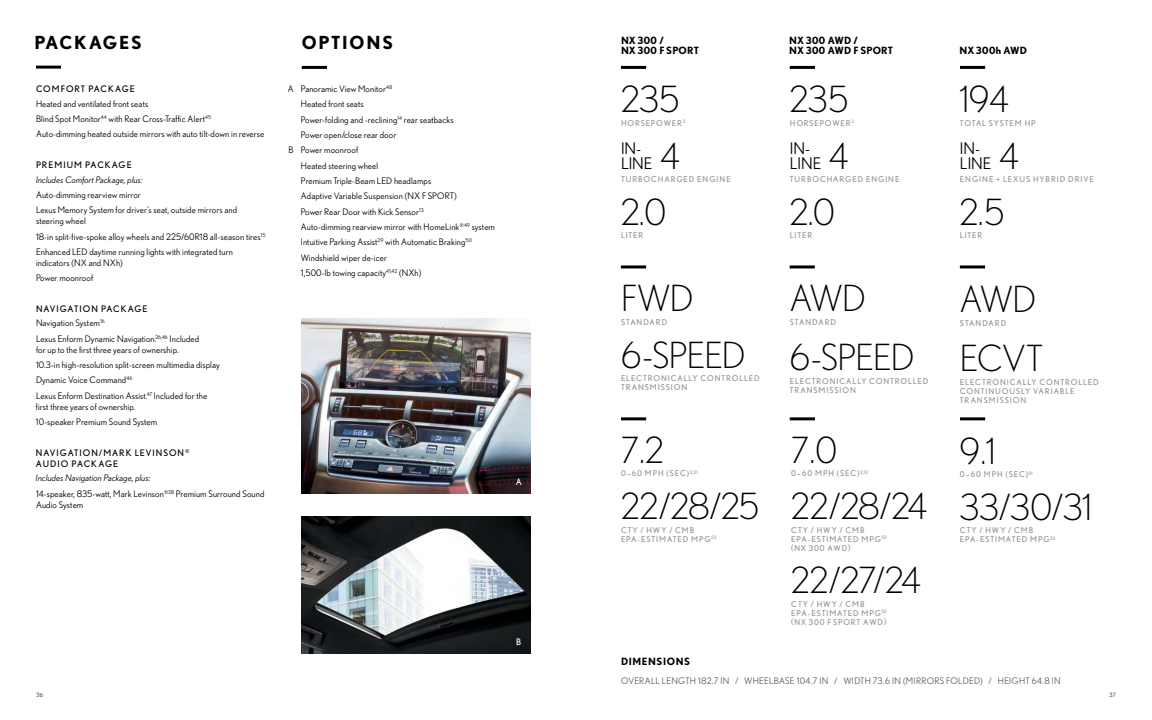
<style>
.page{position:relative;width:1152px;height:720px;background:#fff}
.page>*{position:absolute;margin:0;border:0;box-sizing:border-box;transform-origin:0 0}
.t1{font:300 36px "Nobel";letter-spacing:-.02em;color:#000}
.Medium_Headline{font:700 18px "Nobel";letter-spacing:.1em;color:#000}
.t2{font:16px "Nobel";color:#000}
._2a__Standard_Option{font:700 10px/10px "Nobel";letter-spacing:.03em;color:#000}
._2a__Standard_Option-2{font:700 10px/10px "Nobel";letter-spacing:.01em;color:#000}
._2a__Standard_Option-3{font:700 10px "Nobel";letter-spacing:.06em;color:#000}
.Package_Accessories{font:9px/11px "Nobel";letter-spacing:.01em;color:#000}
.small_headlines{font:9px/11px "Nobel";letter-spacing:.11em;color:#000}
.t3{font:9px "Nobel";letter-spacing:.025em;color:#58595b}
.Package_Accessories-2{font:italic 9px "Nobel";letter-spacing:.01em;color:#000}
.t4{font:9px "Nobel";color:#fff}
.t5{font:8px/9px "Nobel";letter-spacing:.11em;color:#939598}
.t6{font:6px "Nobel";color:#58595b}
</style>
<div class="page">
<img style="left:302px;top:516px;width:229px;height:138px">
<img style="left:302px;top:319px;width:229px;height:174px">
<hr style="left:302px;top:66px;width:25px;height:3px;background:#000">
<hr style="left:36px;top:66px;width:25px;height:3px;background:#000">
<hr style="left:621px;top:265px;width:25px;height:3px;background:#000">
<hr style="left:790px;top:265px;width:25px;height:3px;background:#000">
<hr style="left:960px;top:265px;width:25px;height:3px;background:#000">
<hr style="left:621px;top:417px;width:25px;height:3px;background:#000">
<hr style="left:790px;top:417px;width:25px;height:3px;background:#000">
<hr style="left:960px;top:417px;width:25px;height:3px;background:#000">
<hr style="left:621px;top:66px;width:25px;height:3px;background:#000">
<hr style="left:790px;top:66px;width:25px;height:3px;background:#000">
<hr style="left:960px;top:66px;width:25px;height:3px;background:#000">
<p class="Medium_Headline" style="left:34px;top:32px;width:109px">PACKAGES</p>
<p class="Medium_Headline" style="left:302px;top:32px;width:93px">OPTIONS</p>
<p class="_2a__Standard_Option" style="left:621px;top:35px;width:79px">NX 300 /<br>NX 300 F SPORT</p>
<p class="_2a__Standard_Option" style="left:959px;top:45px;width:69px">NX 300h AWD</p>
<p class="t1" style="left:621px;top:78px;width:61px">235</p>
<p class="t5" style="left:621px;top:118px;width:66px">HORSEPOWER<sup>2</sup></p>
<p class="t2" style="left:621px;top:139px;width:22px">IN-</p>
<p class="t2" style="left:621px;top:153px;width:33px">LINE</p>
<p class="_2a__Standard_Option-2" style="left:789px;top:35px;width:105px">NX 300 AWD /<br>NX 300 AWD F SPORT</p>
<p class="Package_Accessories" style="left:288px;top:83px;width:106px">A Panoramic View Monitor<sup>48</sup></p>
<p class="Package_Accessories" style="left:301px;top:99px;width:64px">Heated front seats</p>
<p class="Package_Accessories" style="left:301px;top:114px;width:154px">Power-folding and -reclining<sup>14</sup> rear seatbacks</p>
<p class="Package_Accessories" style="left:301px;top:129px;width:97px">Power open/close rear door</p>
<p class="Package_Accessories" style="left:288px;top:145px;width:71px">B Power moonroof</p>
<p class="Package_Accessories" style="left:301px;top:160px;width:79px">Heated steering wheel</p>
<p class="Package_Accessories" style="left:301px;top:175px;width:132px">Premium Triple-Beam LED headlamps</p>
<p class="Package_Accessories" style="left:301px;top:191px;width:157px">Adaptive Variable Suspension (NX F SPORT)</p>
<p class="Package_Accessories" style="left:301px;top:206px;width:124px">Power Rear Door with Kick Sensor<sup>13</sup></p>
<p class="Package_Accessories" style="left:301px;top:221px;width:196px">Auto-dimming rearview mirror with HomeLink<sup>®49</sup> system</p>
<p class="Package_Accessories" style="left:301px;top:237px;width:172px">Intuitive Parking Assist<sup>29</sup> with Automatic Braking<sup>50</sup></p>
<p class="Package_Accessories" style="left:301px;top:252px;width:88px">Windshield wiper de-icer</p>
<p class="Package_Accessories" style="left:301px;top:267px;width:122px">1,500-lb towing capacity<sup>41,42</sup> (NXh)</p>
<p class="small_headlines" style="left:36px;top:83px;width:100px">COMFORT PACKAGE</p>
<p class="Package_Accessories" style="left:36px;top:98px;width:114px">Heated and ventilated front seats</p>
<p class="Package_Accessories" style="left:36px;top:113px;width:177px">Blind Spot Monitor<sup>44</sup> with Rear Cross-Traffic Alert<sup>45</sup></p>
<p class="Package_Accessories" style="left:36px;top:129px;width:230px">Auto-dimming heated outside mirrors with auto tilt-down in reverse</p>
<p class="small_headlines" style="left:36px;top:159px;width:97px">PREMIUM PACKAGE</p>
<p class="Package_Accessories-2" style="left:36px;top:174px;width:108px">Includes Comfort Package, plus:</p>
<p class="Package_Accessories" style="left:36px;top:189px;width:106px">Auto-dimming rearview mirror</p>
<p class="Package_Accessories" style="left:36px;top:205px;width:203px">Lexus Memory System for driver’s seat, outside mirrors and steering wheel</p>
<p class="Package_Accessories" style="left:36px;top:231px;width:231px">18-in split-five-spoke alloy wheels and 225/60R18 all-season tires<sup>15</sup></p>
<p class="Package_Accessories" style="left:36px;top:246px;width:199px">Enhanced LED daytime running lights with integrated turn indicators (NX and NXh)</p>
<p class="Package_Accessories" style="left:36px;top:272px;width:59px">Power moonroof</p>
<p class="small_headlines" style="left:36px;top:303px;width:113px">NAVIGATION PACKAGE</p>
<p class="Package_Accessories" style="left:36px;top:318px;width:70px">Navigation System<sup>16</sup></p>
<p class="Package_Accessories" style="left:36px;top:333px;width:165px">Lexus Enform Dynamic Navigation.<sup>26,46</sup> Included for up to the first three years of ownership.</p>
<p class="Package_Accessories" style="left:36px;top:359px;width:185px">10.3-in high-resolution split-screen multimedia display</p>
<p class="Package_Accessories" style="left:36px;top:375px;width:98px">Dynamic Voice Command<sup>46</sup></p>
<p class="Package_Accessories" style="left:36px;top:390px;width:173px">Lexus Enform Destination Assist.<sup>47</sup> Included for the first three years of ownership.</p>
<p class="Package_Accessories" style="left:36px;top:416px;width:123px">10-speaker Premium Sound System</p>
<p class="small_headlines" style="left:36px;top:447px;width:155px">NAVIGATION/MARK LEVINSON<sup>®<br></sup>AUDIO PACKAGE</p>
<p class="Package_Accessories-2" style="left:36px;top:473px;width:116px">Includes Navigation Package, plus:</p>
<p class="Package_Accessories" style="left:36px;top:488px;width:230px">14-speaker, 835-watt, Mark Levinson<sup>®28</sup> Premium Surround Sound<br>Audio System</p>
<p class="t1" style="left:790px;top:78px;width:61px">235</p>
<p class="t5" style="left:790px;top:118px;width:66px">HORSEPOWER<sup>2</sup></p>
<p class="t2" style="left:790px;top:139px;width:22px">IN-</p>
<p class="t2" style="left:790px;top:153px;width:33px">LINE</p>
<p class="t1" style="left:960px;top:78px;width:51px">194</p>
<p class="t5" style="left:960px;top:118px;width:77px">TOTAL SYSTEM HP</p>
<p class="t2" style="left:960px;top:139px;width:22px">IN-</p>
<p class="t2" style="left:960px;top:153px;width:33px">LINE</p>
<p class="t1" style="left:660px;top:134px;width:21px">4</p>
<p class="t5" style="left:621px;top:175px;width:111px">TURBOCHARGED ENGINE</p>
<p class="t1" style="left:621px;top:190px;width:47px">2.0</p>
<p class="t5" style="left:621px;top:231px;width:24px">LITER</p>
<p class="t1" style="left:829px;top:134px;width:21px">4</p>
<p class="t5" style="left:790px;top:175px;width:111px">TURBOCHARGED ENGINE</p>
<p class="t1" style="left:790px;top:190px;width:47px">2.0</p>
<p class="t5" style="left:790px;top:231px;width:24px">LITER</p>
<p class="t1" style="left:999px;top:134px;width:21px">4</p>
<p class="t5" style="left:960px;top:175px;width:135px">ENGINE + LEXUS HYBRID DRIVE</p>
<p class="t1" style="left:960px;top:190px;width:46px">2.5</p>
<p class="t5" style="left:960px;top:231px;width:24px">LITER</p>
<p class="t1" style="left:790px;top:277px;width:78px">AWD</p>
<p class="t5" style="left:790px;top:317px;width:48px">STANDARD</p>
<p class="t1" style="left:790px;top:336px;width:126px">6-SPEED</p>
<p class="t5" style="left:790px;top:376px;width:140px">ELECTRONICALLY CONTROLLED<br>TRANSMISSION</p>
<p class="t1" style="left:621px;top:277px;width:74px">FWD</p>
<p class="t5" style="left:621px;top:317px;width:48px">STANDARD</p>
<p class="t1" style="left:621px;top:333px;width:126px">6-SPEED</p>
<p class="t5" style="left:621px;top:374px;width:140px">ELECTRONICALLY CONTROLLED<br>TRANSMISSION</p>
<p class="t1" style="left:960px;top:278px;width:78px">AWD</p>
<p class="t5" style="left:960px;top:318px;width:48px">STANDARD</p>
<p class="t1" style="left:960px;top:337px;width:85px">ECVT</p>
<p class="t5" style="left:960px;top:377px;width:140px">ELECTRONICALLY CONTROLLED<br>CONTINUOUSLY VARIABLE<br>TRANSMISSION</p>
<p class="t1" style="left:791px;top:428px;width:47px">7.0</p>
<p class="t5" style="left:791px;top:469px;width:78px">0–60 MPH (SEC)<sup>2,51</sup></p>
<p class="t1" style="left:791px;top:485px;width:137px">22/28/24</p>
<p class="t5" style="left:791px;top:525px;width:97px">CTY / HWY / CMB<br>EPA-ESTIMATED MPG<sup>52 </sup>(NX 300 AWD)</p>
<p class="t1" style="left:791px;top:559px;width:131px">22/27/24</p>
<p class="t5" style="left:791px;top:599px;width:97px">CTY / HWY / CMB<br>EPA-ESTIMATED MPG<sup>52 </sup>(NX 300 F SPORT AWD)</p>
<p class="t1" style="left:621px;top:428px;width:44px">7.2</p>
<p class="t5" style="left:621px;top:469px;width:78px">0–60 MPH (SEC)<sup>2,51</sup></p>
<p class="t1" style="left:621px;top:485px;width:140px">22/28/25</p>
<p class="t5" style="left:621px;top:525px;width:97px">CTY / HWY / CMB<br>EPA-ESTIMATED MPG<sup>52</sup></p>
<p class="t1" style="left:960px;top:429px;width:37px">9.1</p>
<p class="t5" style="left:960px;top:470px;width:74px">0–60 MPH (SEC)<sup>51</sup></p>
<p class="t1" style="left:960px;top:485px;width:133px">33/30/31</p>
<p class="t5" style="left:960px;top:526px;width:97px">CTY / HWY / CMB<br>EPA-ESTIMATED MPG<sup>52</sup></p>
<p class="t4" style="left:516px;top:476px;width:8px">A</p>
<p class="t4" style="left:516px;top:637px;width:7px">B</p>
<p class="_2a__Standard_Option-3" style="left:621px;top:655px;width:71px">DIMENSIONS</p>
<p class="t3" style="left:621px;top:675px;width:441px">OVERALL LENGTH 182.7 IN / WHEELBASE 104.7 IN / WIDTH 73.6 IN (MIRRORS FOLDED) / HEIGHT 64.8 IN</p>
<p class="t6" style="left:36px;top:692px;width:9px">36</p>
<p class="t6" style="left:1109px;top:692px;width:8px">37</p>
</div>
